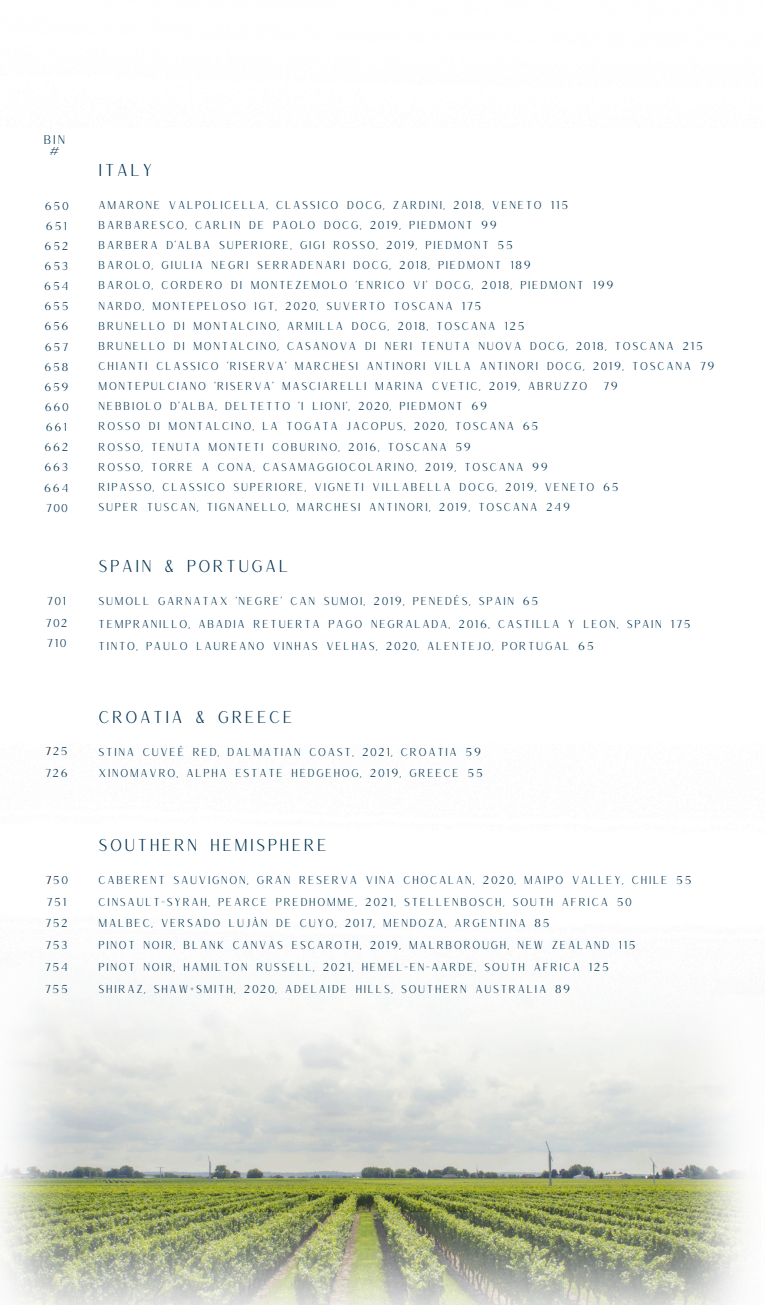
<style>
.page{position:relative;width:765px;height:1305px;background:#fff}
.page>*{position:absolute;margin:0;border:0;box-sizing:border-box;transform-origin:0 0}
.t1{font:16.75px "Versailles";letter-spacing:.095em;color:#003352}
.t2{font:12.25px/10.9px "Versailles";color:#003352;text-align:center}
.t3{font:11.12px "Versailles";letter-spacing:.095em;color:#003352}
.s1{color:#000}
</style>
<div class="page">
<img style="left:76px;top:1143px;width:582px;height:70px">
<img style="left:658px;top:995px;width:107px;height:218px">
<img style="left:76px;top:1213px;width:673px;height:92px">
<img style="left:0;top:967px;width:76px;height:338px">
<h1 class="t2" style="left:44px;top:134px;width:23px">BIN #</h1>
<p class="t3" style="left:44px;top:199px;width:25px">650</p>
<p class="t3" style="left:46px;top:219px;width:23px">651</p>
<p class="t3" style="left:44px;top:239px;width:26px">652</p>
<p class="t3" style="left:44px;top:259px;width:26px">653</p>
<p class="t3" style="left:44px;top:279px;width:26px">654</p>
<p class="t3" style="left:44px;top:299px;width:26px">655</p>
<p class="t3" style="left:44px;top:319px;width:26px">656</p>
<p class="t3" style="left:45px;top:339px;width:25px">657</p>
<p class="t3" style="left:44px;top:360px;width:26px">658</p>
<p class="t3" style="left:44px;top:380px;width:26px">659</p>
<p class="t3" style="left:44px;top:400px;width:26px">660</p>
<p class="t3" style="left:46px;top:420px;width:23px">661</p>
<p class="t3" style="left:44px;top:440px;width:26px">662</p>
<p class="t3" style="left:44px;top:460px;width:26px">663</p>
<p class="t3" style="left:44px;top:480px;width:27px">664</p>
<p class="t3" style="left:45px;top:501px;width:24px">700</p>
<p class="t3" style="left:47px;top:594px;width:21px">701</p>
<p class="t3" style="left:45px;top:616px;width:24px">702</p>
<p class="t3" style="left:47px;top:636px;width:21px">710</p>
<p class="t3" style="left:45px;top:744px;width:25px"><span class="s1">7</span>25</p>
<p class="t3" style="left:45px;top:766px;width:25px">726</p>
<p class="t3" style="left:45px;top:873px;width:24px"><span class="s1">7</span>50</p>
<p class="t3" style="left:46px;top:894px;width:22px">751</p>
<p class="t3" style="left:45px;top:916px;width:25px">752</p>
<p class="t3" style="left:45px;top:938px;width:25px">753</p>
<p class="t3" style="left:45px;top:960px;width:25px">754</p>
<p class="t3" style="left:45px;top:982px;width:25px">755</p>
<p class="t1" style="left:98px;top:159px;width:56px">ITALY</p>
<p class="t3" style="left:98px;top:198px;width:472px">AMARONE VALPOLICELLA, CLASSICO DOCG, ZARDINI, 2018, VENETO 115</p>
<p class="t3" style="left:98px;top:218px;width:400px">BARBARESCO, CARLIN DE PAOLO DOCG, 2019, PIEDMONT 99</p>
<p class="t3" style="left:98px;top:238px;width:416px">BARBERA D’ALBA SUPERIORE, GIGI ROSSO, 2019, PIEDMONT 55</p>
<p class="t3" style="left:98px;top:258px;width:434px">BAROLO, GIULIA NEGRI SERRADENARI DOCG, 2018, PIEDMONT 189</p>
<p class="t3" style="left:98px;top:278px;width:517px">BAROLO, CORDERO DI MONTEZEMOLO ‘ENRICO VI’ DOCG, 2018, PIEDMONT 199</p>
<p class="t3" style="left:98px;top:298px;width:385px">NARDO, MONTEPELOSO IGT, 2020, SUVERTO TOSCANA 175</p>
<p class="t3" style="left:98px;top:319px;width:428px">BRUNELLO DI MONTALCINO, ARMILLA DOCG, 2018, TOSCANA 125</p>
<p class="t3" style="left:98px;top:339px;width:606px">BRUNELLO DI MONTALCINO, CASANOVA DI NERI TENUTA NUOVA DOCG, 2018, TOSCANA 215</p>
<p class="t3" style="left:98px;top:359px;width:618px">CHIANTI CLASSICO ‘RISERVA’ MARCHESI ANTINORI VILLA ANTINORI DOCG, 2019, TOSCANA 79</p>
<p class="t3" style="left:98px;top:379px;width:491px">MONTEPULCIANO ‘RISERVA’ MASCIARELLI MARINA CVETIC, 2019, ABRUZZO</p>
<p class="t3" style="left:603px;top:379px;width:17px">79</p>
<p class="t3" style="left:98px;top:399px;width:391px">NEBBIOLO D'ALBA, DELTETTO 'I LIONI', 2020, PIEDMONT 69</p>
<p class="t3" style="left:98px;top:419px;width:442px">ROSSO DI MONTALCINO, LA TOGATA JACOPUS, 2020, TOSCANA 65</p>
<h1 class="t3" style="left:98px;top:439px;width:375px">ROSSO, TENUTA MONTETI COBURINO, 2016, TOSCANA 59</h1>
<p class="t3" style="left:98px;top:460px;width:451px">ROSSO, TORRE A CONA, CASAMAGGIOCOLARINO, 2019, TOSCANA 99</p>
<p class="t3" style="left:98px;top:480px;width:522px">RIPASSO, CLASSICO SUPERIORE, VIGNETI VILLABELLA DOCG, 2019, VENETO 65</p>
<p class="t3" style="left:98px;top:500px;width:474px">SUPER TUSCAN, TIGNANELLO, MARCHESI ANTINORI, 2019, TOSCANA 249</p>
<p class="t1" style="left:98px;top:555px;width:192px">SPAIN &amp; PORTUGAL</p>
<p class="t3" style="left:98px;top:594px;width:442px">SUMOLL GARNATAX ‘NEGRE’ CAN SUMOI, 2019, PENEDÉS, SPAIN 65</p>
<p class="t3" style="left:98px;top:616px;width:594px">TEMPRANILLO, ABADIA RETUERTA PAGO NEGRALADA, 2016, CASTILLA Y LEON, SPAIN 175</p>
<p class="t3" style="left:98px;top:639px;width:497px">TINTO, PAULO LAUREANO VINHAS VELHAS, 2020, ALENTEJO, PORTUGAL 65</p>
<p class="t1" style="left:98px;top:706px;width:196px">CROATIA &amp; GREECE</p>
<p class="t3" style="left:98px;top:744px;width:385px">STINA CUVEÉ RED, DALMATIAN COAST, 2021, CROATIA 59</p>
<p class="t3" style="left:98px;top:766px;width:386px">XINOMAVRO, ALPHA ESTATE HEDGEHOG, 2019, GREECE 55</p>
<h1 class="t1" style="left:98px;top:834px;width:230px">SOUTHERN HEMISPHERE</h1>
<p class="t3" style="left:98px;top:873px;width:595px">CABERENT SAUVIGNON, GRAN RESERVA VINA CHOCALAN, 2020, MAIPO VALLEY, CHILE 55</p>
<p class="t3" style="left:98px;top:894px;width:535px">CINSAULT-SYRAH, PEARCE PREDHOMME, 2021, STELLENBOSCH, SOUTH AFRICA 50</p>
<p class="t3" style="left:98px;top:916px;width:453px">MALBEC, VERSADO LUJÀN DE CUYO, 2017, MENDOZA, ARGENTINA 85</p>
<p class="t3" style="left:98px;top:938px;width:539px">PINOT NOIR, BLANK CANVAS ESCAROTH, 2019, MALRBOROUGH, NEW ZEALAND 115</p>
<p class="t3" style="left:98px;top:960px;width:512px">PINOT NOIR, HAMILTON RUSSELL, 2021, HEMEL-EN-AARDE, SOUTH AFRICA 125</p>
<p class="t3" style="left:98px;top:982px;width:474px">SHIRAZ, SHAW+SMITH, 2020, ADELAIDE HILLS, SOUTHERN AUSTRALIA 89</p>
</div>
